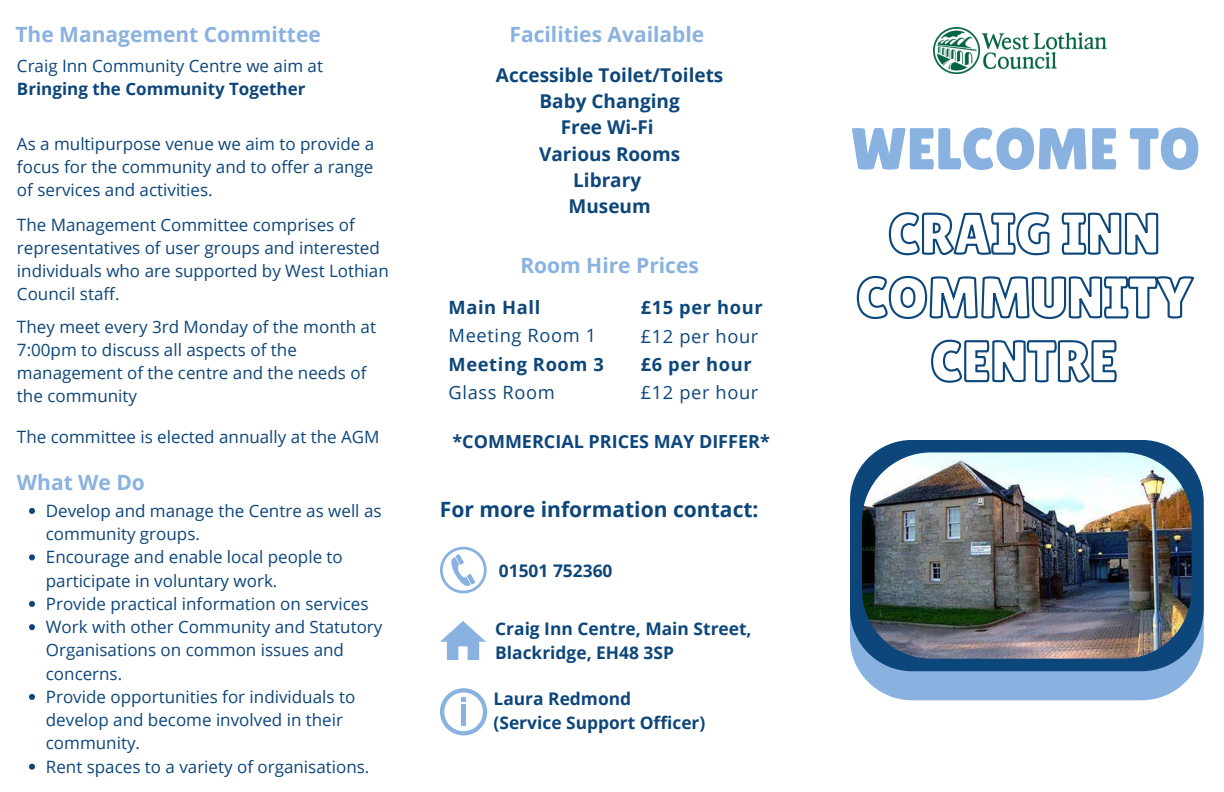
<style>
.page{position:relative;width:1224px;height:792px;background:#fff}
.page>*{position:absolute;margin:0;border:0;box-sizing:border-box;transform-origin:0 0}
.t1{font:59px "Lilita One";color:#89b2e0}
.t2{font:700 21.1px "Open Sans";color:#0d467b}
.t3{font:700 21px "Open Sans";color:#89b2e0}
.t4{font:700 19px/26.2px "Open Sans";color:#0d467b;text-align:center}
.t5{font:18.3px/28.5px "Open Sans";letter-spacing:.035em;color:#0d467b}
.t6{font:700 18.3px "Open Sans";letter-spacing:.035em;color:#0d467b}
.t7{font:700 18px "Open Sans";color:#0d467b}
.t8{font:700 17.4px/24px "Open Sans";color:#0d467b}
.t9{font:17px/23.2px "Open Sans";color:#0d467b}
.s1{font-weight:700}
</style>
<div class="page">
<svg style="left:440px;top:547px;width:47px;height:46px"></svg>
<svg style="left:440px;top:621px;width:46px;height:39px"></svg>
<svg style="left:440px;top:688px;width:47px;height:47px"></svg>
<svg style="left:888px;top:212px;width:271px;height:44px"></svg>
<svg style="left:856px;top:275px;width:338px;height:44px"></svg>
<svg style="left:931px;top:339px;width:186px;height:44px"></svg>
<div style="left:850px;top:469px;width:354px;height:231px;background:#89b2e0;border-radius:62px"></div>
<div style="left:850px;top:440px;width:354px;height:231px;background:#0d467b;border-radius:62px"></div>
<img style="left:862px;top:452px;width:329px;height:207px;border-radius:69px">
<svg style="left:29px;top:508px;width:6px;height:6px"></svg>
<svg style="left:29px;top:554px;width:6px;height:6px"></svg>
<svg style="left:29px;top:601px;width:6px;height:6px"></svg>
<svg style="left:29px;top:624px;width:6px;height:6px"></svg>
<svg style="left:29px;top:694px;width:6px;height:6px"></svg>
<svg style="left:29px;top:764px;width:6px;height:6px"></svg>
<img style="left:934px;top:27px;width:172px;height:47px">
<h2 class="t3" style="left:15px;top:20px;width:307px">The Management Committee</h2>
<h2 class="t9" style="left:17px;top:54px;width:308px">Craig Inn Community Centre we aim at<br><span class="s1">Bringing the Community Together</span></h2>
<p class="t9" style="left:17px;top:131px;width:359px;text-align:justify">As a multipurpose venue we aim to provide a focus for the community and to offer a range of services and activities.</p>
<p class="t9" style="left:17px;top:212px;width:373px">The Management Committee comprises of representatives of user groups and interested individuals who are supported by West Lothian Council staff.</p>
<p class="t9" style="left:17px;top:314px;width:361px">They meet every 3rd Monday of the month at<br>7:00pm to discuss all aspects of the management of the centre and the needs of the community</p>
<p class="t9" style="left:17px;top:425px;width:364px">The committee is elected annually at the AGM</p>
<p class="t3" style="left:17px;top:467px;width:129px">What We Do</p>
<p class="t9" style="left:46px;top:499px;width:337px">Develop and manage the Centre as well as community groups.</p>
<p class="t9" style="left:46px;top:545px;width:299px">Encourage and enable local people to participate in voluntary work.</p>
<h3 class="t9" style="left:46px;top:592px;width:324px">Provide practical information on services</h3>
<h2 class="t9" style="left:46px;top:615px;width:338px">Work with other Community and Statutory<br>Organisations on common issues and concerns.</h2>
<p class="t9" style="left:46px;top:685px;width:311px">Provide opportunities for individuals to develop and become involved in their community.</p>
<h4 class="t9" style="left:46px;top:754px;width:325px">Rent spaces to a variety of organisations.</h4>
<h4 class="t3" style="left:510px;top:20px;width:196px">Facilities Available</h4>
<p class="t4" style="left:496px;top:61px;width:229px">Accessible Toilet/Toilets<br>Baby Changing<br>Free Wi-Fi<br>Various Rooms<br>Library<br>Museum</p>
<p class="t3" style="left:520px;top:251px;width:180px">Room Hire Prices</p>
<h2 class="t6" style="left:449px;top:294px;width:93px">Main Hall</h2>
<p class="t5" style="left:449px;top:321px;width:157px">Meeting Room 1<br><span class="s1">Meeting Room 3</span></p>
<p class="t5" style="left:449px;top:378px;width:108px">Glass Room</p>
<p class="t6" style="left:641px;top:295px;width:123px">£15 per hour</p>
<p class="t5" style="left:641px;top:321px;width:119px">£12 per hour</p>
<p class="t6" style="left:641px;top:351px;width:112px">£6 per hour</p>
<p class="t5" style="left:641px;top:378px;width:119px">£12 per hour</p>
<p class="t7" style="left:452px;top:429px;width:319px">*COMMERCIAL PRICES MAY DIFFER*</p>
<h2 class="t2" style="left:440px;top:494px;width:320px">For more information contact:</h2>
<h2 class="t8" style="left:499px;top:558px;width:115px">01501 752360</h2>
<p class="t8" style="left:495px;top:616px;width:258px">Craig Inn Centre, Main Street,<br>Blackridge, EH48 3SP</p>
<p class="t8" style="left:494px;top:686px;width:213px">Laura Redmond<br>(Service Support Officer)</p>
<p class="t1" style="left:851px;top:115px;width:351px">WELCOME TO</p>
</div>
